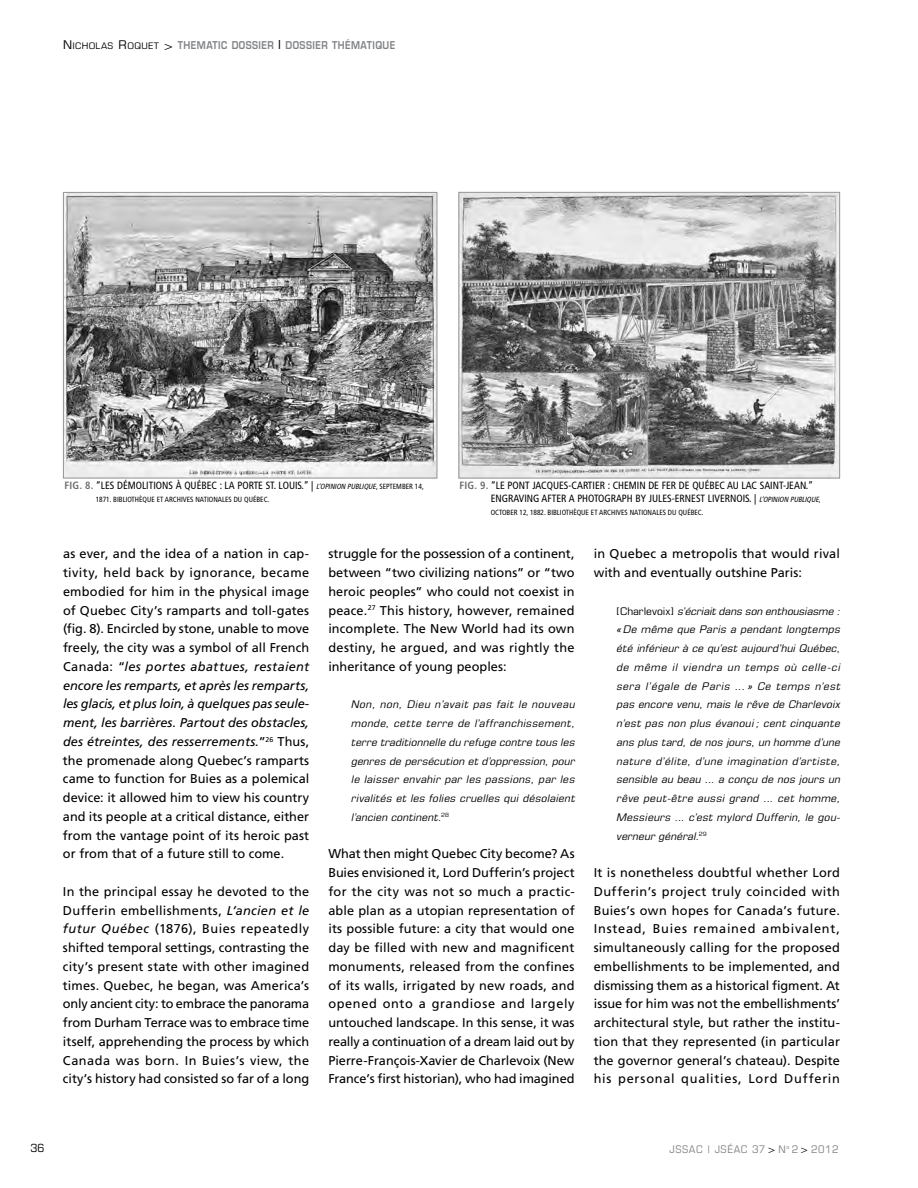
<style>
.page{position:relative;width:918px;height:1188px;background:#fff}
.page>*{position:absolute;margin:0;border:0;box-sizing:border-box;transform-origin:0 0}
.t1{font:12.75px/18.8px "Frutiger";letter-spacing:.005em;color:#000;text-align:justify}
.t2{font:condensed 11.25px "Eurostile";color:#000;scale:1.1 1}
.t3{font:italic condensed 10.5px/18.8px "Eurostile";color:#000;text-align:justify;scale:1.2 1}
.t4{font:condensed 10.5px/12.8px "Frutiger";color:#000}
.t5{font:600 10.5px "Eurostile";letter-spacing:.05em;color:#808285;scale:.85 1}
.t6{font:condensed 10.5px "Eurostile";letter-spacing:.05em;color:#808285;scale:1.1 1}
.t7{font:condensed 7.5px "Frutiger";color:#000}
.s1{font-weight:400;font-stretch:condensed;font-size:12px;color:#000}
.s2{font-weight:400;font-stretch:condensed;font-size:9px;color:#000}
.s3{font-size:12px;color:#000}
.s4{font-weight:700;color:#6d6e71}
.s5{font-style:italic;font-size:7.5px}
.s6{font-size:7.5px}
.s7{font-style:italic}
.s8{font-style:normal}
.s9{color:#000}
</style>
<div class="page">
<img style="left:65px;top:194px;width:370px;height:282px">
<div style="left:63px;top:192px;width:374px;height:286px;border:1px solid #939598"></div>
<img style="left:461px;top:194px;width:377px;height:282px">
<div style="left:459px;top:192px;width:381px;height:286px;border:1px solid #939598"></div>
<p class="t5" style="left:63px;top:38px;width:393px"><span class="s1">N</span><span class="s2">ICHOLAS</span> <span class="s1">R</span><span class="s2">OQUET</span> <span class="s1">&gt;</span> THEMATIC DOSSIER <span class="s3">|</span> DOSSIER THÉMATIQUE</p>
<p class="t4" style="left:64px;top:479px;width:361px"><span class="s4">FI G. 8.</span> “LES DÉMOLITIONS À QUÉBEC : LA PORTE ST. LOUIS.” | <span class="s5">L’OPINION PUBLIQUE</span><span class="s6">, SEPTEMBER 14,</span></p>
<p class="t7" style="left:96px;top:495px;width:175px">1871. BIBLIOTHÈQUE ET ARCHIVES NATIONALES DU QUÉBEC.</p>
<p class="t4" style="left:491px;top:479px;width:332px;text-indent:-31px"><span class="s4">FIG. 9.</span> “LE PONT JACQUES-CARTIER : CHEMIN DE FER DE QUÉBEC AU LAC SAINT-JEAN.”<br>ENGRAVING AFTER A PHOTOGRAPH BY JULES-ERNEST LIVERNOIS. | <span class="s5">L’OPINION PUBLIQUE</span><span class="s6">,</span></p>
<p class="t7" style="left:491px;top:508px;width:214px">OCTOBER 12, 1882. BIBLIOTHÈQUE ET ARCHIVES NATIONALES DU QUÉBEC.</p>
<p class="t1" style="left:63px;top:544px;width:248px">as ever, and the idea of a nation in cap&shy;tivity, held back by ignorance, became embodied for him in the physical image of Quebec City’s ramparts and toll-gates (fig. 8). Encircled by stone, unable to move freely, the city was a symbol of all French Canada: “<span class="s7">les portes abattues, restaient encore les remparts, et après les remparts, les glacis, et plus loin, à quelques pas seule&shy;ment, les barrières. Partout des obstacles, des étreintes, des resserrements.</span>”<sup>26</sup> Thus, the promenade along Quebec’s ramparts came to function for Buies as a polemical device: it allowed him to view his country and its people at a critical distance, either from the vantage point of its heroic past or from that of a future still to come.</p>
<p class="t1" style="left:63px;top:882px;width:248px">In the principal essay he devoted to the Dufferin embellishments, <span class="s7">L’ancien et le futur Québec</span> (1876), Buies repeatedly shifted temporal settings, contrasting the city’s present state with other imagined times. Quebec, he began, was America’s only ancient city: to embrace the panorama from Durham Terrace was to embrace time itself, apprehending the process by which Canada was born. In Buies’s view, the city’s history had consisted so far of a long</p>
<p class="t1" style="left:328px;top:545px;width:248px">struggle for the possession of a continent, between “two civilizing nations” or “two heroic peoples” who could not coexist in peace.<sup>27</sup> This history, however, remained incomplete. The New World had its own destiny, he argued, and was rightly the inheritance of young peoples:</p>
<p class="t3" style="left:351px;top:695px;width:190px">Non, non, Dieu n’avait pas fait le nouveau monde, cette terre de l’affranchissement, terre traditionnelle du refuge contre tous les genres de persécution et d’oppression, pour le laisser envahir par les passions, par les rivalités et les folies cruelles qui désolaient l’ancien continent.<sup>2</sup> <sup>8</sup></p>
<p class="t1" style="left:328px;top:844px;width:248px">What then might Quebec City become? As Buies envisioned it, Lord Dufferin’s project for the city was not so much a practic&shy;able plan as a utopian representation of its possible future: a city that would one day be filled with new and magnificent monuments, released from the confines of its walls, irrigated by new roads, and opened onto a grandiose and largely untouched landscape. In this sense, it was really a continuation of a dream laid out by Pierre-François-Xavier de Charlevoix (New France’s first historian), who had imagined</p>
<p class="t1" style="left:594px;top:545px;width:248px">in Quebec a metropolis that would rival with and eventually outshine Paris:</p>
<p class="t3" style="left:616px;top:601px;width:190px"><span class="s8">[ C h a r l e v o i x ]</span> s’écriaitdans son enthousiasme : «De même que Paris a pendant longtemps été inférieur à ce qu’est aujourd’hui Québec, de même il viendra un temps où celle-ci sera l’égale de Paris ...» Ce temps n’est pas encore venu, mais le rêve de Charlevoix n’est pas non plus évanoui; cent cinquante ans plus tard, de nos jours, un homme d’une nature d’élite, d’une imagination d’artiste, sensible au beau ... a conçu de nos jours un rêve peut-être aussi grand ... cet homme, Messieurs ... c’est mylord Dufferin, le gou&shy;verneur général.<sup>2</sup> <sup>9</sup></p>
<p class="t1" style="left:594px;top:863px;width:248px">It is nonetheless doubtful whether Lord Dufferin’s project truly coincided with Buies’s own hopes for Canada’s future.<br>Instead, Buies remained ambivalent, simultaneously calling for the proposed embellishments to be implemented, and dismissing them as a historical figment. At issue for him was not the embellishments’ architectural style, but rather the institu&shy;tion that they represented (in particular the governor general’s chateau). Despite his personal qualities, Lord Dufferin</p>
<p class="t2" style="left:31px;top:1142px;width:14px">36</p>
<p class="t6" style="left:669px;top:1142px;width:155px">JSSAC | JSÉAC 37 <span class="s9">&gt;</span> N<sup>o</sup> 2 <span class="s9">&gt;</span> 2012</p>
</div>
